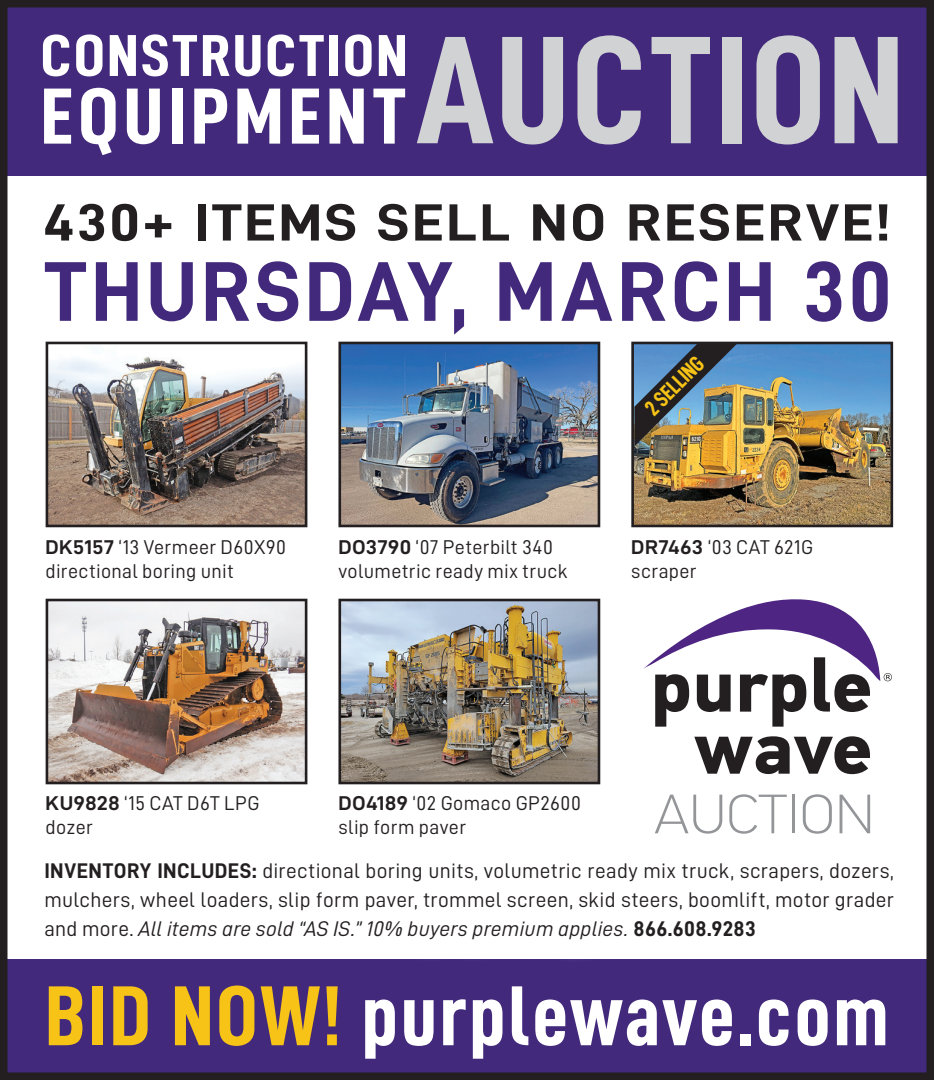
<style>
.page{position:relative;width:934px;height:1080px;background:#fff}
.page>*{position:absolute;margin:0;border:0;box-sizing:border-box;transform-origin:0 0}
.t1{font:154px "D DIN Condensed Bold";letter-spacing:.01em;color:#d1d2d4;scale:1.05 1}
.t2{font:85.25px "D DIN Condensed Bold";letter-spacing:.025em;color:#fff;scale:1.05 1}
.t3{font:85px "D DIN Bold";letter-spacing:.035em;color:#42297b}
.t4{font:79.75px "D DIN Condensed Bold";letter-spacing:.05em;color:#fff;scale:1.1 1}
.t5{font:59.25px "D DIN Condensed Bold";letter-spacing:.025em;color:#fff;scale:1.13 1}
.t6{font:52.5px "D DIN Bold";letter-spacing:.035em;color:#231f20;scale:1.15 1}
.t7{font:22.5px "D DIN Condensed Bold";color:#f7c316}
.t8{font:21.25px/29px "D DIN";letter-spacing:.015em;color:#231f20}
.t9{font:21.25px "D DIN Italic";letter-spacing:.01em;color:#231f20}
.t10{font:20px/24px "D DIN";letter-spacing:.02em;color:#231f20}
.s1{font-family:"D DIN Exp Bold"}
.s2{font-family:"D DIN Bold"}
.s3{font-family:"D DIN"}
.s4{color:#f7c316}
</style>
<div class="page">
<div style="left:0;top:0;width:934px;height:175px;background:#42297b"></div>
<div style="left:0;top:960px;width:934px;height:120px;background:#42297b"></div>
<svg style="left:655px;top:795px;width:67px;height:39px"></svg>
<svg style="left:729px;top:794px;width:58px;height:40px"></svg>
<hr style="left:792px;top:795px;width:3px;height:38px;background:#939598">
<svg style="left:803px;top:794px;width:29px;height:40px"></svg>
<svg style="left:839px;top:795px;width:31px;height:38px"></svg>
<svg style="left:694px;top:736px;width:176px;height:38px"></svg>
<svg style="left:643px;top:599px;width:249px;height:128px"></svg>
<div style="left:22px;top:840px;width:894px;height:123px;background:#fff"></div>
<img style="left:50px;top:357px;width:253px;height:166px">
<div style="left:46px;top:342px;width:261px;height:185px;border:3px solid #231f20"></div>
<img style="left:342px;top:346px;width:254px;height:177px">
<div style="left:338px;top:342px;width:262px;height:185px;border:3px solid #231f20"></div>
<img style="left:635px;top:346px;width:254px;height:177px">
<div style="left:631px;top:342px;width:262px;height:185px;border:3px solid #231f20"></div>
<img style="left:50px;top:603px;width:253px;height:177px">
<div style="left:46px;top:599px;width:261px;height:185px;border:3px solid #231f20"></div>
<img style="left:342px;top:603px;width:254px;height:177px">
<div style="left:338px;top:599px;width:262px;height:185px;border:3px solid #231f20"></div>
<img style="left:634px;top:344px;width:103px;height:102px">
<div style="left:0;top:0;width:934px;height:1080px;border:8px solid #231f20"></div>
<h3 class="t5" style="left:40px;top:23px;width:327px">CONSTRUCTION</h3>
<h3 class="t4" style="left:40px;top:72px;width:333px">EQUIPMENT</h3>
<h1 class="t1" style="left:416px;top:6px;width:467px">AUCTION</h1>
<h3 class="t6" style="left:43px;top:193px;width:738px">430+ ITEMS SELL NO RESERVE!</h3>
<h3 class="t3" style="left:44px;top:245px;width:849px">THURSDAY, MARCH 30</h3>
<p class="t7" style="left:640px;top:403px;width:75px;rotate:-45deg">2 SELLING</p>
<p class="t10" style="left:46px;top:535px;width:242px"><span class="s1">DK5157</span> ‘13 Vermeer D60X90 directional boring unit</p>
<p class="t10" style="left:338px;top:535px;width:231px"><span class="s1">DO3790</span> ‘07 Peterbilt 340 volumetric ready mix truck</p>
<p class="t10" style="left:631px;top:535px;width:183px"><span class="s1">DR7463</span> ‘03 CAT 621G scraper</p>
<p class="t10" style="left:46px;top:791px;width:216px"><span class="s1">KU9828</span> ‘15 CAT D6T LPG dozer</p>
<p class="t10" style="left:338px;top:791px;width:244px"><span class="s1">DO4189</span> ‘02 Gomaco GP2600 slip form paver</p>
<p class="t8" style="left:44px;top:856px;width:851px"><span class="s2">INVENTORY INCLUDES:</span> directional boring units, volumetric ready mix truck, scrapers, dozers, mulchers, wheel loaders, slip form paver, trommel screen, skid steers, boomlift, motor grader</p>
<p class="t9" style="left:44px;top:918px;width:713px"><span class="s3">and more.</span> All items are sold “AS IS.” 10% buyers premium applies. <span class="s2">866.608.9283</span></p>
<h2 class="t2" style="left:45px;top:969px;width:805px"><span class="s4">BID NOW!</span> purplewave.com</h2>
</div>
